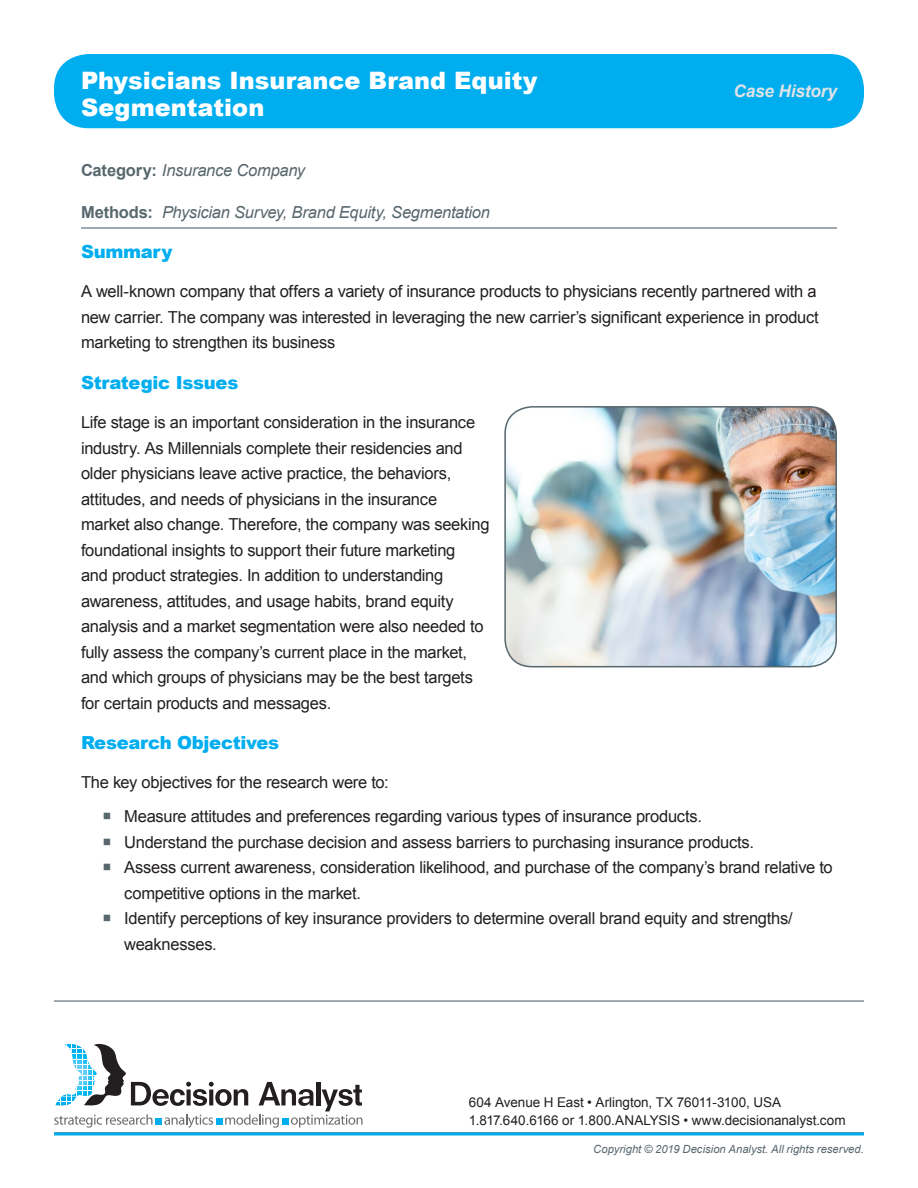
<style>
.page{position:relative;width:918px;height:1188px;background:#fff}
.page>*{position:absolute;margin:0;border:0;box-sizing:border-box;transform-origin:0 0}
.Subhead{font:900 24px/27px "Arial";letter-spacing:.005em;color:#fff}
.Subhead-2{font:900 18px "Arial";letter-spacing:-.015em;color:#00aeef}
.t1{font:italic 700 17.25px "Arial";letter-spacing:-.01em;color:#dfe3e7}
.Body{font:16.5px/25.5px "Arial";letter-spacing:-.015em;color:#231f20}
.methods{font:italic 16.5px "Arial";letter-spacing:-.015em;color:#58676e}
.t2{font:13.5px/18px "Arial";letter-spacing:-.005em;color:#231f20}
.t3{font:italic 11.25px "Arial";color:#58676e}
.s1{font-weight:700;font-style:normal}
</style>
<div class="page">
<div style="left:54px;top:54px;width:810px;height:74px;background:#00aeef;border-radius:34px"></div>
<svg style="left:54px;top:1132px;width:810px;height:4px;background:#31b4e4"></svg>
<hr style="left:54px;top:1000px;width:810px;height:2px;background:#58676e">
<svg style="left:54px;top:1044px;width:309px;height:84px"></svg>
<hr style="left:81px;top:227px;width:756px;height:2px;background:#58676e">
<img style="left:505px;top:407px;width:331px;height:260px">
<div style="left:504px;top:406px;width:333px;height:261px;border:2px solid #58676e;border-radius:27px"></div>
<p class="Subhead" style="left:81px;top:67px;width:458px">Physicians Insurance Brand Equity<br>Segmentation</p>
<p class="t1" style="left:733px;top:80px;width:105px">Case History</p>
<p class="methods" style="left:81px;top:159px;width:226px"><span class="s1">Category:</span> Insurance Company</p>
<p class="methods" style="left:81px;top:201px;width:410px"><span class="s1">Methods:</span> Physician Survey, Brand Equity, Segmentation</p>
<p class="Subhead-2" style="left:81px;top:239px;width:93px">Summary</p>
<p class="Body" style="left:81px;top:279px;width:739px">A well-known company that offers a variety of insurance products to physicians recently partnered with a new carrier. The company was interested in leveraging the new carrier’s significant experience in product marketing to strengthen its business</p>
<p class="Subhead-2" style="left:81px;top:370px;width:159px">Strategic Issues</p>
<p class="Body" style="left:81px;top:410px;width:410px">Life stage is an important consideration in the insurance industry. As Millennials complete their residencies and older physicians leave active practice, the behaviors, attitudes, and needs of physicians in the insurance market also change. Therefore, the company was seeking foundational insights to support their future marketing<br>and product strategies. In addition to understanding awareness, attitudes, and usage habits, brand equity analysis and a market segmentation were also needed to fully assess the company’s current place in the market, and which groups of physicians may be the best targets for certain products and messages.</p>
<p class="Subhead-2" style="left:81px;top:730px;width:200px">Research Objectives</p>
<p class="Body" style="left:81px;top:770px;width:309px">The key objectives for the research were to:</p>
<p class="Body" style="left:124px;top:804px;width:579px">Measure attitudes and preferences regarding various types of insurance products.</p>
<p class="Body" style="left:124px;top:829px;width:631px">Understand the purchase decision and assess barriers to purchasing insurance products.</p>
<p class="Body" style="left:124px;top:855px;width:710px">Assess current awareness, consideration likelihood, and purchase of the company’s brand relative to competitive options in the market.</p>
<p class="Body" style="left:124px;top:906px;width:670px">Identify perceptions of key insurance providers to determine overall brand equity and strengths/ weaknesses.</p>
<p class="t2" style="left:469px;top:1093px;width:378px">604 Avenue H East • Arlington, TX 76011-3100, USA<br>1.817.640.6166 or 1.800.ANALYSIS • www.decisionanalyst.com</p>
<p class="t3" style="left:593px;top:1142px;width:272px">Copyright © 2019 Decision Analyst. All rights reserved.</p>
</div>
